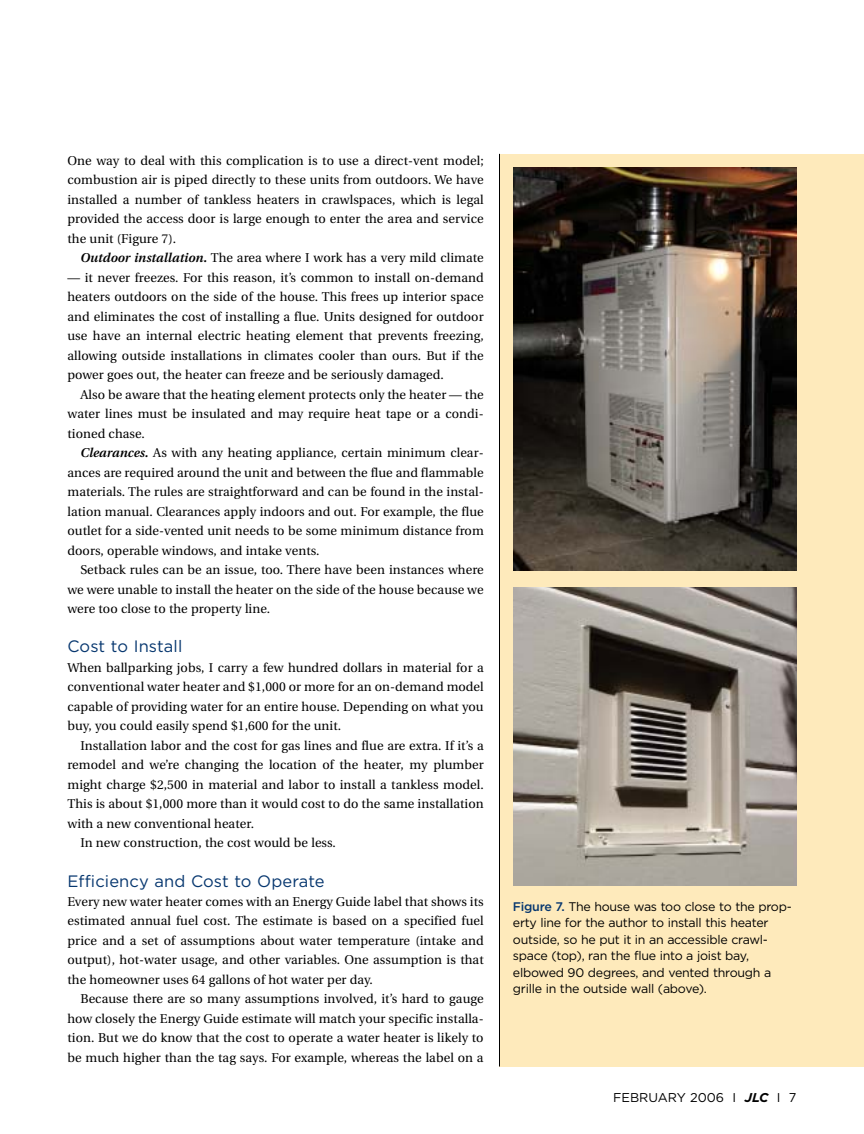
<style>
.page{position:relative;width:864px;height:1134px;background:#fff}
.page>*{position:absolute;margin:0;border:0;box-sizing:border-box;transform-origin:0 0}
.t1{font:16.5px "Gotham";letter-spacing:.005em;color:#07376f}
.t2{font:12.75px/19.5px "Utopia";letter-spacing:.005em;color:#000;text-align:justify}
.t3{font:12.75px "Gotham";color:#000}
.t4{font:12.45px/16.5px "Gotham";letter-spacing:-.02em;color:#000}
.s1{font-weight:600;font-style:italic}
.s2{font-weight:500;color:#07376f}
.s3{font-weight:700;font-style:italic}
</style>
<div class="page">
<div style="left:500px;top:154px;width:364px;height:912px;background:#feeabb"></div>
<img style="left:513px;top:167px;width:283px;height:403px">
<img style="left:513px;top:587px;width:283px;height:299px">
<hr style="left:499px;top:154px;width:1px;height:912px;background:#000">
<p class="t2" style="left:68px;top:152px;width:418px">One way to deal with this complication is to use a direct-vent model; combustion air is piped directly to these units from outdoors. We have installed a number of tankless heaters in crawlspaces, which is legal provided the access door is large enough to enter the area and service the unit (Figure 7).</p>
<p class="t2" style="left:80px;top:250px;width:405px"><span class="s1">Outdoor installation.</span> The area where I work has a very mild climate</p>
<p class="t2" style="left:68px;top:269px;width:418px">— it never freezes. For this reason, it’s common to install on-demand heaters outdoors on the side of the house. This frees up interior space and eliminates the cost of installing a flue. Units designed for outdoor use have an internal electric heating element that prevents freezing, allowing outside installations in climates cooler than ours. But if the power goes out, the heater can freeze and be seriously damaged.</p>
<p class="t2" style="left:68px;top:386px;width:418px;text-indent:13px">Also be aware that the heating element protects only the heater — the water lines must be insulated and may require heat tape or a condi&shy;tioned chase.</p>
<p class="t2" style="left:68px;top:445px;width:418px;text-indent:13px"><span class="s1">Clearances.</span> As with any heating appliance, certain minimum clear&shy;ances are required around the unit and between the flue and flammable materials. The rules are straightforward and can be found in the instal&shy;lation manual. Clearances apply indoors and out. For example, the flue outlet for a side-vented unit needs to be some minimum distance from doors, operable windows, and intake vents.</p>
<p class="t2" style="left:68px;top:562px;width:418px;text-indent:13px">Setback rules can be an issue, too. There have been instances where we were unable to install the heater on the side of the house because we were too close to the property line.</p>
<p class="t1" style="left:68px;top:640px;width:116px">Cost to Install</p>
<p class="t2" style="left:68px;top:659px;width:418px">When ballparking jobs, I carry a few hundred dollars in material for a conventional water heater and $1,000 or more for an on-demand model capable of providing water for an entire house. Depending on what you buy, you could easily spend $1,600 for the unit.</p>
<p class="t2" style="left:80px;top:737px;width:405px">Installation labor and the cost for gas lines and flue are extra. If it’s a</p>
<p class="t2" style="left:68px;top:757px;width:418px">remodel and we’re changing the location of the heater, my plumber</p>
<p class="t2" style="left:68px;top:776px;width:418px">might charge $2,500 in material and labor to install a tankless model.</p>
<p class="t2" style="left:68px;top:796px;width:418px">This is about $1,000 more than it would cost to do the same installation</p>
<p class="t2" style="left:68px;top:815px;width:188px">with a new conventional heater.</p>
<p class="t2" style="left:80px;top:835px;width:257px">In new construction, the cost would be less.</p>
<p class="t1" style="left:68px;top:874px;width:259px">Efficiency and Cost to Operate</p>
<p class="t2" style="left:68px;top:893px;width:418px">Every new water heater comes with an Energy Guide label that shows its estimated annual fuel cost. The estimate is based on a specified fuel price and a set of assumptions about water temperature (intake and output), hot-water usage, and other variables. One assumption is that the homeowner uses 64 gallons of hot water per day.</p>
<p class="t2" style="left:68px;top:991px;width:418px;text-indent:13px">Because there are so many assumptions involved, it’s hard to gauge how closely the Energy Guide estimate will match your specific installa&shy;tion. But we do know that the cost to operate a water heater is likely to be much higher than the tag says. For example, whereas the label on a</p>
<p class="t4" style="left:513px;top:899px;width:280px"><span class="s2">Figure 7.</span> The house was too close to the prop&shy;erty line for the author to install this heater outside, so he put it in an accessible crawl&shy;space (top), ran the flue into a joist bay, elbowed 90 degrees, and vented through a grille in the outside wall (above).</p>
<p class="t3" style="left:613px;top:1093px;width:185px">FEBRUARY 2006 I <span class="s3">JLC</span> I 7</p>
</div>
